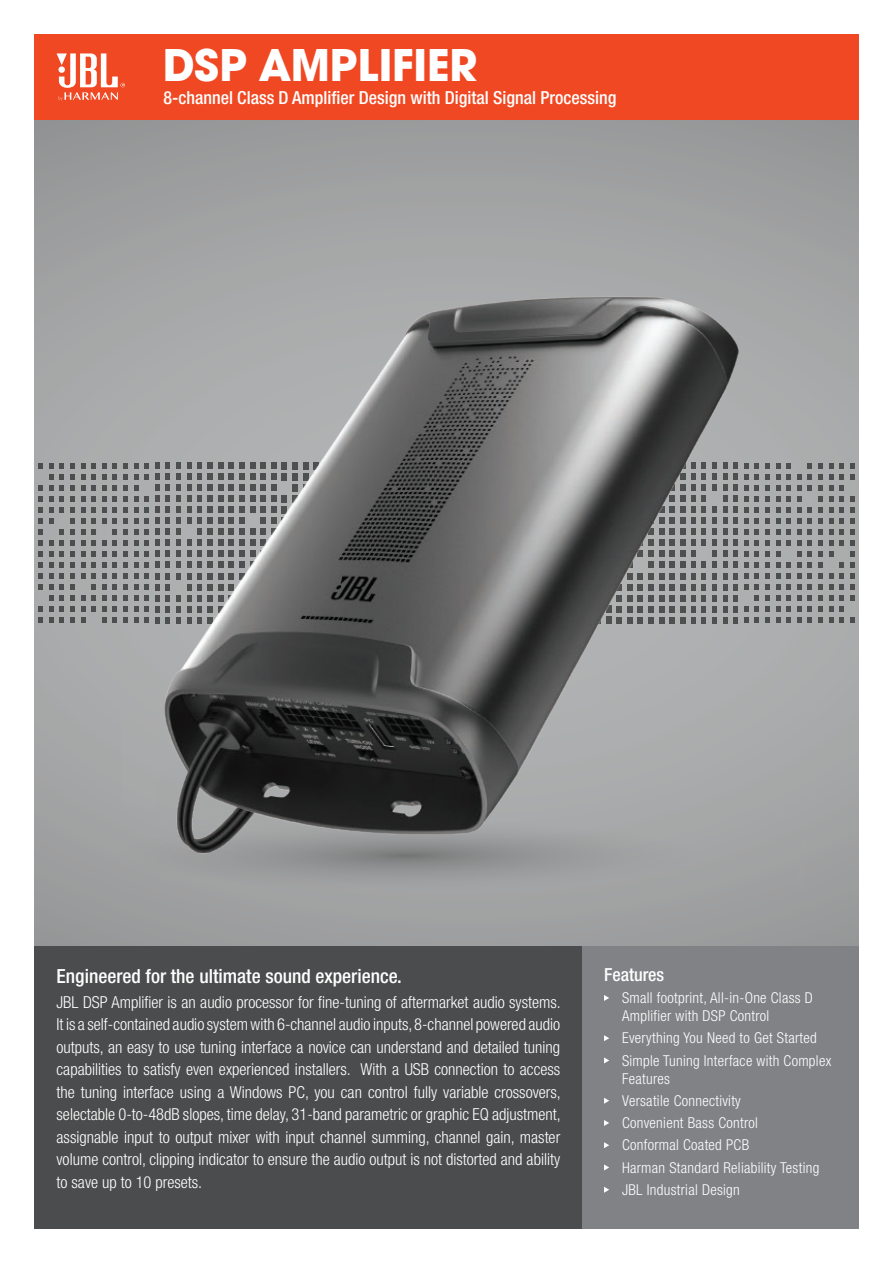
<style>
.page{position:relative;width:893px;height:1263px;background:#fff}
.page>*{position:absolute;margin:0;border:0;box-sizing:border-box;transform-origin:0 0}
.t1{font:700 48px "Avant Gard Goth EF";color:#fff}
.t2{font:500 condensed 19.5px "Helvetica Neue LT Pro";color:#fff}
.t3{font:500 condensed 18px "Helvetica Neue LT Pro";color:#fff}
.t4{font:300 condensed 16.5px/22.5px "Helvetica Neue LT Pro";color:#fff;text-align:justify}
.t5{font:300 condensed 15px/18px "Helvetica Neue LT Pro";letter-spacing:.02em;color:#fff}
</style>
<div class="page">
<div style="left:34px;top:114px;width:825px;height:851px;background:#a1a2a2"></div>
<svg style="left:91px;top:463px;width:5px;height:5px"></svg>
<svg style="left:81px;top:463px;width:4px;height:5px"></svg>
<svg style="left:70px;top:463px;width:5px;height:5px"></svg>
<svg style="left:60px;top:463px;width:4px;height:5px"></svg>
<svg style="left:49px;top:463px;width:4px;height:5px"></svg>
<svg style="left:38px;top:463px;width:5px;height:5px"></svg>
<svg style="left:91px;top:474px;width:5px;height:5px"></svg>
<svg style="left:81px;top:474px;width:4px;height:5px"></svg>
<svg style="left:70px;top:474px;width:5px;height:5px"></svg>
<svg style="left:60px;top:474px;width:4px;height:5px"></svg>
<svg style="left:49px;top:474px;width:4px;height:5px"></svg>
<svg style="left:81px;top:485px;width:4px;height:5px"></svg>
<svg style="left:70px;top:485px;width:5px;height:5px"></svg>
<svg style="left:60px;top:485px;width:4px;height:5px"></svg>
<svg style="left:49px;top:485px;width:4px;height:5px"></svg>
<svg style="left:38px;top:485px;width:5px;height:5px"></svg>
<svg style="left:81px;top:496px;width:4px;height:5px"></svg>
<svg style="left:70px;top:496px;width:5px;height:5px"></svg>
<svg style="left:60px;top:496px;width:4px;height:5px"></svg>
<svg style="left:49px;top:496px;width:4px;height:5px"></svg>
<svg style="left:38px;top:496px;width:5px;height:5px"></svg>
<svg style="left:70px;top:507px;width:5px;height:5px"></svg>
<svg style="left:60px;top:507px;width:4px;height:5px"></svg>
<svg style="left:49px;top:507px;width:4px;height:5px"></svg>
<svg style="left:38px;top:507px;width:5px;height:5px"></svg>
<svg style="left:102px;top:463px;width:5px;height:61px"></svg>
<svg style="left:70px;top:518px;width:5px;height:5px"></svg>
<svg style="left:49px;top:518px;width:4px;height:5px"></svg>
<svg style="left:38px;top:518px;width:5px;height:5px"></svg>
<svg style="left:60px;top:529px;width:4px;height:5px"></svg>
<svg style="left:38px;top:529px;width:5px;height:5px"></svg>
<svg style="left:60px;top:540px;width:4px;height:5px"></svg>
<svg style="left:49px;top:540px;width:4px;height:5px"></svg>
<svg style="left:38px;top:540px;width:5px;height:5px"></svg>
<svg style="left:49px;top:551px;width:4px;height:5px"></svg>
<svg style="left:38px;top:551px;width:5px;height:5px"></svg>
<svg style="left:49px;top:562px;width:4px;height:5px"></svg>
<svg style="left:38px;top:562px;width:5px;height:5px"></svg>
<svg style="left:81px;top:507px;width:4px;height:72px"></svg>
<svg style="left:38px;top:573px;width:5px;height:5px"></svg>
<svg style="left:38px;top:584px;width:5px;height:5px"></svg>
<svg style="left:91px;top:485px;width:5px;height:127px"></svg>
<svg style="left:113px;top:463px;width:4px;height:160px"></svg>
<svg style="left:102px;top:540px;width:5px;height:83px"></svg>
<svg style="left:81px;top:595px;width:4px;height:28px"></svg>
<svg style="left:70px;top:529px;width:5px;height:94px"></svg>
<svg style="left:60px;top:551px;width:4px;height:72px"></svg>
<svg style="left:49px;top:573px;width:4px;height:50px"></svg>
<svg style="left:38px;top:606px;width:5px;height:17px"></svg>
<svg style="left:850px;top:617px;width:4px;height:6px"></svg>
<svg style="left:850px;top:595px;width:4px;height:6px"></svg>
<svg style="left:850px;top:584px;width:4px;height:5px"></svg>
<svg style="left:829px;top:573px;width:4px;height:50px"></svg>
<svg style="left:840px;top:573px;width:4px;height:50px"></svg>
<svg style="left:850px;top:573px;width:4px;height:5px"></svg>
<svg style="left:840px;top:562px;width:4px;height:5px"></svg>
<svg style="left:850px;top:562px;width:4px;height:5px"></svg>
<svg style="left:829px;top:551px;width:4px;height:6px"></svg>
<svg style="left:850px;top:551px;width:4px;height:5px"></svg>
<svg style="left:829px;top:540px;width:4px;height:5px"></svg>
<svg style="left:840px;top:540px;width:4px;height:5px"></svg>
<svg style="left:850px;top:540px;width:4px;height:5px"></svg>
<svg style="left:818px;top:529px;width:5px;height:94px"></svg>
<svg style="left:829px;top:529px;width:4px;height:5px"></svg>
<svg style="left:840px;top:529px;width:4px;height:5px"></svg>
<svg style="left:850px;top:529px;width:4px;height:5px"></svg>
<svg style="left:818px;top:518px;width:5px;height:5px"></svg>
<svg style="left:829px;top:518px;width:4px;height:5px"></svg>
<svg style="left:840px;top:518px;width:4px;height:5px"></svg>
<svg style="left:850px;top:518px;width:4px;height:5px"></svg>
<svg style="left:808px;top:507px;width:4px;height:116px"></svg>
<svg style="left:818px;top:507px;width:5px;height:5px"></svg>
<svg style="left:829px;top:507px;width:4px;height:5px"></svg>
<svg style="left:840px;top:507px;width:4px;height:5px"></svg>
<svg style="left:850px;top:507px;width:4px;height:5px"></svg>
<svg style="left:818px;top:496px;width:5px;height:5px"></svg>
<svg style="left:829px;top:496px;width:4px;height:5px"></svg>
<svg style="left:840px;top:496px;width:4px;height:5px"></svg>
<svg style="left:850px;top:496px;width:4px;height:5px"></svg>
<svg style="left:808px;top:485px;width:4px;height:5px"></svg>
<svg style="left:818px;top:485px;width:5px;height:5px"></svg>
<svg style="left:829px;top:485px;width:4px;height:5px"></svg>
<svg style="left:840px;top:485px;width:4px;height:5px"></svg>
<svg style="left:808px;top:474px;width:4px;height:5px"></svg>
<svg style="left:818px;top:474px;width:5px;height:5px"></svg>
<svg style="left:829px;top:474px;width:4px;height:5px"></svg>
<svg style="left:840px;top:474px;width:4px;height:5px"></svg>
<svg style="left:850px;top:474px;width:4px;height:5px"></svg>
<svg style="left:808px;top:463px;width:4px;height:5px"></svg>
<svg style="left:818px;top:463px;width:5px;height:5px"></svg>
<svg style="left:829px;top:463px;width:4px;height:5px"></svg>
<svg style="left:840px;top:463px;width:4px;height:5px"></svg>
<svg style="left:850px;top:463px;width:4px;height:5px"></svg>
<img style="left:122px;top:285px;width:681px;height:589px">
<div style="left:34px;top:947px;width:549px;height:282px;background:#4b4c4d"></div>
<div style="left:583px;top:947px;width:276px;height:282px;background:#808285"></div>
<svg style="left:604px;top:995px;width:5px;height:6px"></svg>
<svg style="left:604px;top:1035px;width:5px;height:6px"></svg>
<svg style="left:604px;top:1057px;width:5px;height:6px"></svg>
<svg style="left:604px;top:1098px;width:5px;height:6px"></svg>
<svg style="left:604px;top:1120px;width:5px;height:6px"></svg>
<svg style="left:604px;top:1142px;width:5px;height:6px"></svg>
<svg style="left:604px;top:1164px;width:5px;height:6px"></svg>
<svg style="left:604px;top:1187px;width:5px;height:6px"></svg>
<div style="left:34px;top:34px;width:825px;height:85px;background:#f04822"></div>
<svg style="left:57px;top:53px;width:68px;height:48px"></svg>
<p class="t1" style="left:163px;top:36px;width:316px">DSP AMPLIFIER</p>
<p class="t3" style="left:163px;top:87px;width:454px">8-channel Class D Amplifier Design with Digital Signal Processing</p>
<p class="t2" style="left:57px;top:965px;width:347px">Engineered for the ultimate sound experience.</p>
<p class="t4" style="left:57px;top:990px;width:506px">JBL DSP Amplifier is an audio processor for fine-tuning of aftermarket audio systems.<br>It is a self-contained audio system with 6-channel audio inputs, 8-channel powered audio outputs, an easy to use tuning interface a novice can understand and detailed tuning capabilities to satisfy even experienced installers. With a USB connection to access the tuning interface using a Windows PC, you can control fully variable crossovers, selectable 0-to-48dB slopes, time delay, 31-band parametric or graphic EQ adjustment, assignable input to output mixer with input channel summing, channel gain, master volume control, clipping indicator to ensure the audio output is not distorted and ability to save up to 10 presets.</p>
<p class="t3" style="left:604px;top:964px;width:62px">Features</p>
<p class="t5" style="left:622px;top:989px;width:192px">Small footprint, All-in-One Class D<br>Amplifier with DSP Control</p>
<p class="t5" style="left:622px;top:1029px;width:196px">Everything You Need to Get Started</p>
<p class="t5" style="left:622px;top:1051px;width:211px">Simple Tuning Interface with Complex<br>Features</p>
<p class="t5" style="left:622px;top:1091px;width:120px">Versatile Connectivity</p>
<p class="t5" style="left:622px;top:1114px;width:137px">Convenient Bass Control</p>
<p class="t5" style="left:622px;top:1136px;width:129px">Conformal Coated PCB</p>
<p class="t5" style="left:622px;top:1158px;width:199px">Harman Standard Reliability Testing</p>
<p class="t5" style="left:622px;top:1180px;width:119px">JBL Industrial Design</p>
</div>
